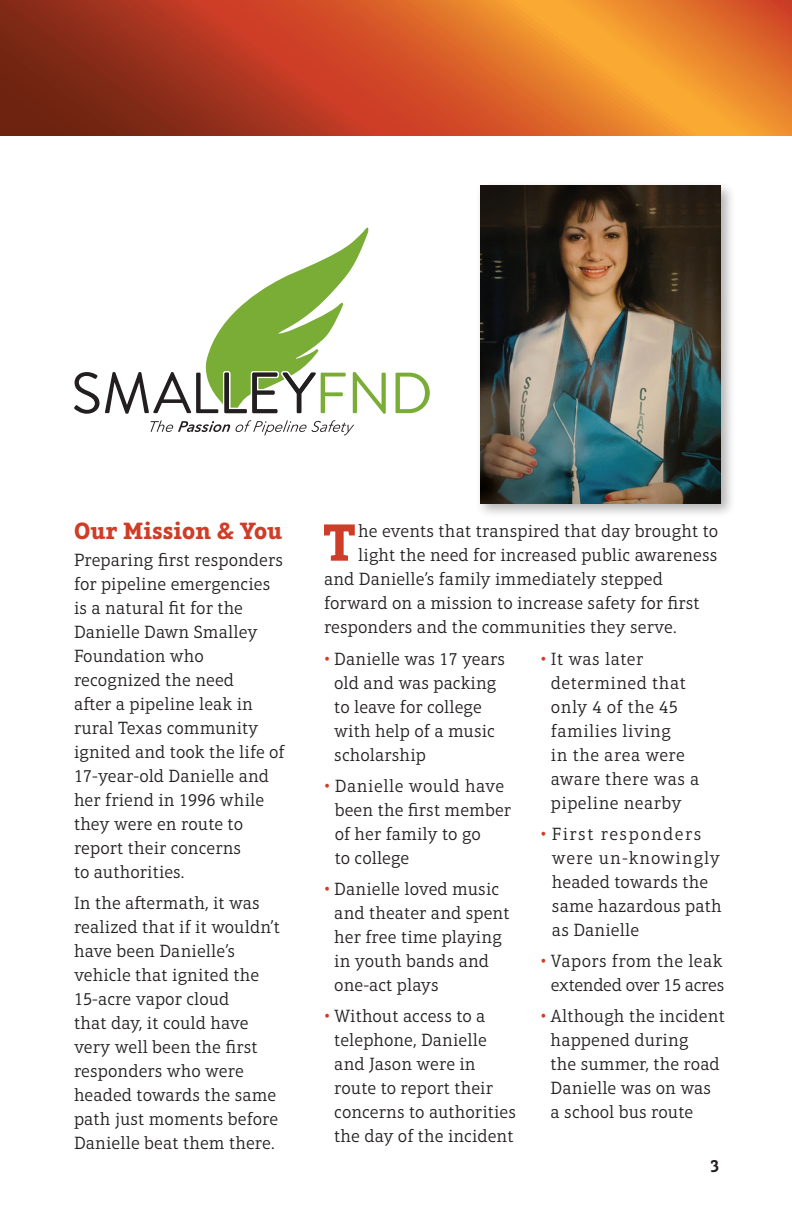
<style>
.page{position:relative;width:792px;height:1224px;background:#fff}
.page>*{position:absolute;margin:0;border:0;box-sizing:border-box;transform-origin:0 0}
._2020vistaprintBodyCopyFirstParaApr16{font:700 53.2px "Aptifer Slab LT Pro";color:#ce3d27}
._2020vistaprintSubHead{font:700 24px "Aptifer Slab LT Pro";letter-spacing:.005em;color:#ce3d27}
._2020vistaprintBodyCopyApr16{font:300 18px/24px "Aptifer Slab LT Pro";letter-spacing:.005em;color:#231f20}
._2020vistaprintBodyCopyFirstParaApr16-2{font:300 18px "Aptifer Slab LT Pro";letter-spacing:.005em;color:#231f20}
._2020vistaprintBodyCopyApr16-2{font:300 18px/24px "Aptifer Slab LT Pro";letter-spacing:.025em;color:#231f20}
._2020vistaprintBodyCopyApr16-3{font:300 18px/24px "Aptifer Slab LT Pro";letter-spacing:-.015em;color:#231f20;text-align:center}
._2020vistaprintCopyrightBody{font:600 18px "Aptifer Slab LT Pro";color:#231f20}
.s1{font-size:20px;color:#ce3d27}
</style>
<div class="page">
<svg style="left:0;top:0;width:792px;height:135px"></svg>
<div style="left:475px;top:181px;width:261px;height:338px;background:#231f20;opacity:.35"></div>
<img style="left:480px;top:186px;width:240px;height:317px">
<svg style="left:151px;top:420px;width:79px;height:12px"></svg>
<svg style="left:236px;top:420px;width:118px;height:15px"></svg>
<svg style="left:74px;top:227px;width:312px;height:187px"></svg>
<svg style="left:396px;top:373px;width:34px;height:40px"></svg>
<p class="_2020vistaprintSubHead" style="left:74px;top:517px;width:210px">Our Mission &amp; You</p>
<p class="_2020vistaprintBodyCopyApr16" style="left:74px;top:548px;width:212px">Preparing first responders for pipeline emergencies is a natural fit for the<br>Danielle Dawn Smalley<br>Foundation who recognized the need<br>after a pipeline leak in rural Texas community ignited and took the life of<br>17-year-old Danielle and her friend in 1996 while they were en route to report their concerns<br>to authorities.</p>
<p class="_2020vistaprintBodyCopyApr16" style="left:74px;top:891px;width:208px">In the aftermath, it was realized that if it wouldn’t have been Danielle’s vehicle that ignited the<br>15-acre vapor cloud<br>that day, it could have very well been the first responders who were headed towards the same path just moments before<br>Danielle beat them there.</p>
<p class="_2020vistaprintBodyCopyFirstParaApr16" style="left:323px;top:510px;width:34px">T</p>
<p class="_2020vistaprintBodyCopyFirstParaApr16-2" style="left:358px;top:521px;width:361px">he events that transpired that day brought to</p>
<p class="_2020vistaprintBodyCopyFirstParaApr16-2" style="left:358px;top:545px;width:361px">light the need for increased public awareness</p>
<p class="_2020vistaprintBodyCopyFirstParaApr16-2" style="left:324px;top:569px;width:341px">and Danielle’s family immediately stepped</p>
<p class="_2020vistaprintBodyCopyFirstParaApr16-2" style="left:324px;top:593px;width:377px">forward on a mission to increase safety for first</p>
<p class="_2020vistaprintBodyCopyFirstParaApr16-2" style="left:324px;top:617px;width:354px">responders and the communities they serve.</p>
<p class="_2020vistaprintBodyCopyApr16" style="left:334px;top:647px;width:172px;text-indent:-10px"><span class="s1">•</span> Danielle was 17 years old and was packing to leave for college with help of a music scholarship</p>
<p class="_2020vistaprintBodyCopyApr16" style="left:335px;top:774px;width:178px;text-indent:-10px"><span class="s1">•</span> Danielle would have been the first member of her family to go<br>to college</p>
<p class="_2020vistaprintBodyCopyApr16" style="left:334px;top:877px;width:177px;text-indent:-10px"><span class="s1">•</span> Danielle loved music and theater and spent her free time playing in youth bands and one-act plays</p>
<p class="_2020vistaprintBodyCopyApr16" style="left:334px;top:1004px;width:183px;text-indent:-10px"><span class="s1">•</span> Without access to a telephone, Danielle and Jason were in route to report their concerns to authorities the day of the incident</p>
<p class="_2020vistaprintBodyCopyApr16-2" style="left:551px;top:647px;width:150px;text-indent:-10px"><span class="s1">•</span> It was later determined that only 4 of the 45 families living<br>in the area were aware there was a pipeline nearby</p>
<p class="_2020vistaprintBodyCopyApr16" style="left:552px;top:822px;width:171px;text-indent:-11px"><span class="s1">•</span> First responders were un-knowingly headed towards the same hazardous path as Danielle</p>
<p class="_2020vistaprintBodyCopyApr16-3" style="left:541px;top:949px;width:185px"><span class="s1">•</span> Vapors from the leak extended over 15 acres</p>
<p class="_2020vistaprintBodyCopyApr16" style="left:551px;top:1004px;width:176px;text-indent:-10px"><span class="s1">•</span> Although the incident happened during<br>the summer, the road<br>Danielle was on was a school bus route</p>
<p class="_2020vistaprintCopyrightBody" style="left:710px;top:1155px;width:11px">3</p>
</div>
